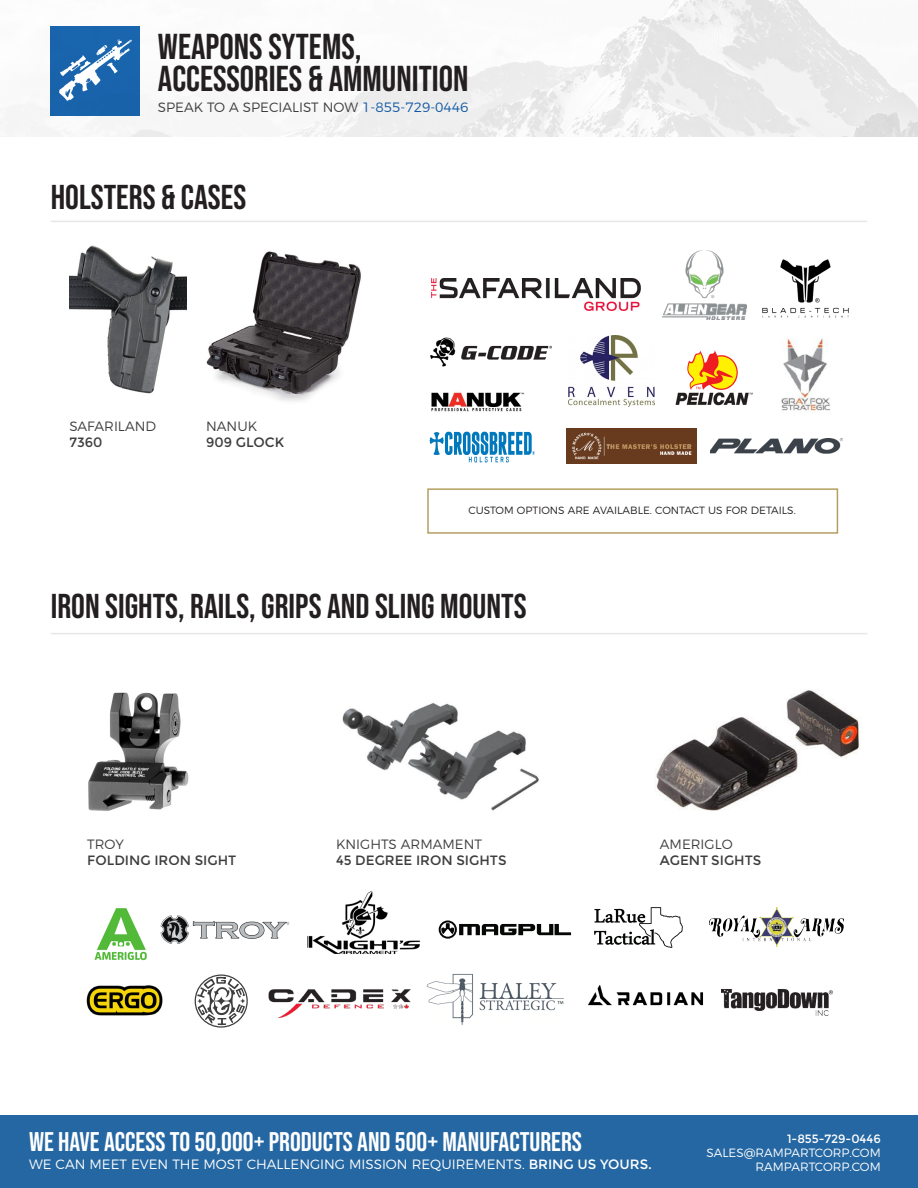
<style>
.page{position:relative;width:918px;height:1188px;background:#fff}
.page>*{position:absolute;margin:0;border:0;box-sizing:border-box;transform-origin:0 0}
.t1{font:36px "Bebas Neue";color:#231f20}
.t2{font:34.5px "Bebas Neue";color:#231f20}
.t3{font:27px "Bebas Neue";color:#fff}
.t4{font:300 13.5px "Montserrat";color:#3e3e3f}
.t5{font:13.5px/16.2px "Montserrat";color:#3e3e3f}
.t6{font:300 13.5px "Montserrat";color:#fff}
.t7{font:300 12px "Montserrat";color:#fff}
.t8{font:12px "Montserrat";color:#fff}
.t9{font:300 10.5px "Montserrat";color:#231f20}
.s1{color:#1058a3}
.s2{font-weight:300}
.s3{font-weight:400}
</style>
<div class="page">
<div style="left:0;top:0;width:918px;height:1188px;background:linear-gradient(to right,#fbfcfc,#ededec)"></div>
<div style="left:51px;top:26px;width:89px;height:90px;background:#1963ac"></div>
<svg style="left:59px;top:39px;width:73px;height:62px"></svg>
<div style="left:0;top:137px;width:918px;height:978px;background:#fff"></div>
<div style="left:0;top:1115px;width:918px;height:73px;background:#2467a2"></div>
<img style="left:342px;top:703px;width:197px;height:108px">
<hr style="left:51px;top:221px;width:816px;height:1px;background:#e6e7e9">
<img style="left:69px;top:245px;width:117px;height:149px">
<img style="left:206px;top:251px;width:155px;height:150px">
<img style="left:430px;top:337px;width:121px;height:30px">
<img style="left:762px;top:259px;width:87px;height:59px">
<img style="left:781px;top:338px;width:49px;height:73px">
<img style="left:663px;top:251px;width:84px;height:69px">
<svg style="left:430px;top:432px;width:105px;height:30px"></svg>
<div style="left:566px;top:428px;width:131px;height:36px;background:#683a1e"></div>
<img style="left:572px;top:432px;width:120px;height:28px">
<img style="left:431px;top:392px;width:93px;height:20px">
<img style="left:675px;top:350px;width:78px;height:56px">
<img style="left:568px;top:336px;width:86px;height:70px">
<svg style="left:439px;top:920px;width:132px;height:19px"></svg>
<svg style="left:594px;top:907px;width:89px;height:41px"></svg>
<svg style="left:195px;top:974px;width:53px;height:54px"></svg>
<img style="left:722px;top:989px;width:111px;height:27px">
<hr style="left:51px;top:633px;width:816px;height:1px;background:#e6e7e9">
<img style="left:710px;top:438px;width:132px;height:16px">
<img style="left:655px;top:690px;width:205px;height:121px">
<img style="left:160px;top:915px;width:130px;height:29px">
<img style="left:86px;top:985px;width:77px;height:31px">
<img style="left:588px;top:985px;width:115px;height:21px">
<div style="left:427px;top:488px;width:411px;height:46px;border:2px solid #b49f61"></div>
<img style="left:88px;top:692px;width:101px;height:119px">
<img style="left:427px;top:974px;width:137px;height:51px">
<img style="left:268px;top:990px;width:143px;height:28px">
<img style="left:710px;top:907px;width:134px;height:39px">
<img style="left:307px;top:890px;width:113px;height:64px">
<img style="left:94px;top:908px;width:53px;height:53px">
<img style="left:432px;top:279px;width:209px;height:31px">
<p class="t1" style="left:158px;top:26px;width:205px">WEAPONS SYTEMS,</p>
<p class="t1" style="left:158px;top:58px;width:312px">ACCESSORIES &amp; AMMUNITION</p>
<p class="t4" style="left:158px;top:97px;width:312px">SPEAK TO A SPECIALIST NOW <span class="s1">1-855-729-0446</span></p>
<p class="t2" style="left:51px;top:177px;width:197px">HOLSTERS &amp; CASES</p>
<p class="t4" style="left:69px;top:416px;width:88px">SAFARILAND</p>
<p class="t5" style="left:69px;top:434px;width:35px">7360</p>
<p class="t4" style="left:206px;top:416px;width:52px">NANUK</p>
<p class="t5" style="left:206px;top:434px;width:80px">909 GLOCK</p>
<p class="t9" style="left:468px;top:502px;width:329px">CUSTOM OPTIONS ARE AVAILABLE. CONTACT US FOR DETAILS.</p>
<p class="t2" style="left:51px;top:587px;width:477px">IRON SIGHTS, RAILS, GRIPS AND SLING MOUNTS</p>
<p class="t4" style="left:87px;top:833px;width:38px">TROY</p>
<p class="t5" style="left:87px;top:852px;width:151px">FOLDING IRON SIGHT</p>
<p class="t4" style="left:336px;top:833px;width:147px">KNIGHTS ARMAMENT</p>
<p class="t5" style="left:336px;top:852px;width:172px">45 DEGREE IRON SIGHTS</p>
<p class="t5" style="left:660px;top:836px;width:103px"><span class="s2">AMERIGLO<br></span>AGENT SIGHTS</p>
<p class="t3" style="left:29px;top:1126px;width:554px">WE HAVE ACCESS TO 50,000+ PRODUCTS AND 500+ MANUFACTURERS</p>
<p class="t6" style="left:29px;top:1153px;width:624px">WE CAN MEET EVEN THE MOST CHALLENGING MISSION REQUIREMENTS. <span class="s3">BRING US YOURS.</span></p>
<p class="t8" style="left:787px;top:1131px;width:95px">1-855-729-0446</p>
<p class="t7" style="left:707px;top:1143px;width:176px">SALES@RAMPARTCORP.COM</p>
<p class="t7" style="left:756px;top:1158px;width:127px">RAMPARTCORP.COM</p>
</div>
